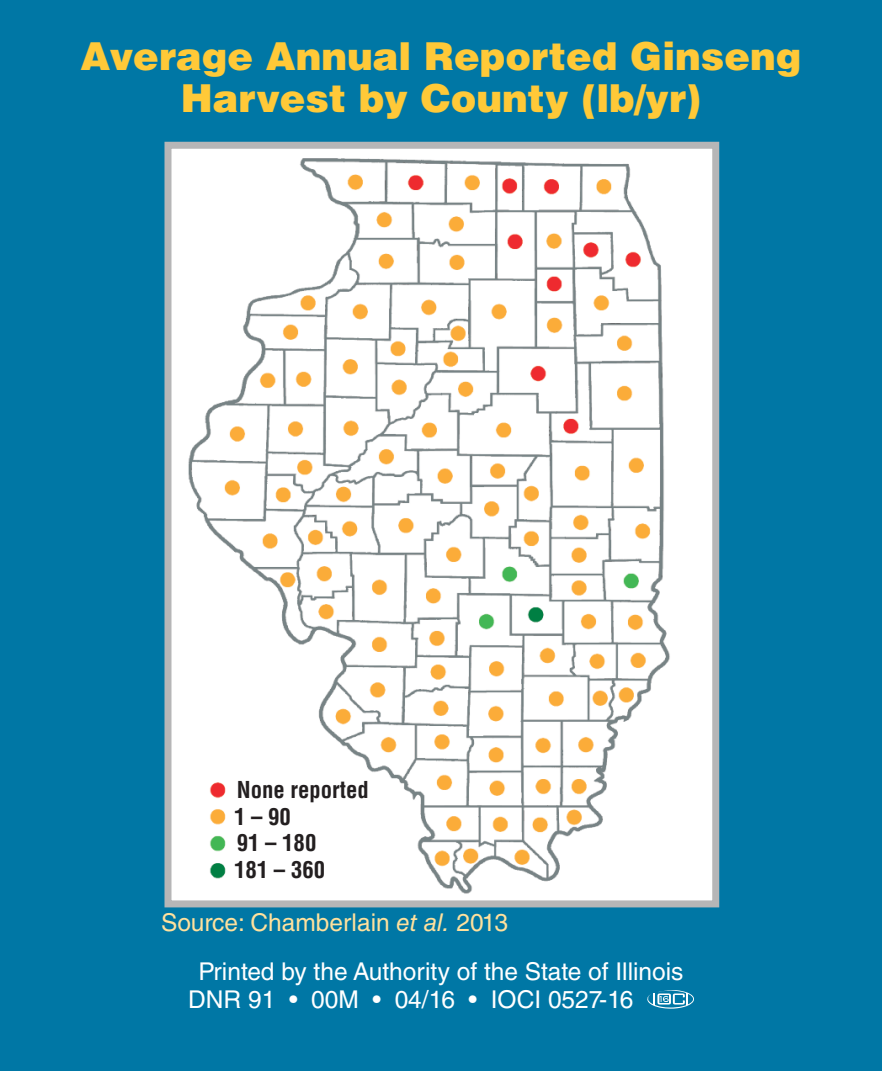
<style>
.page{position:relative;width:882px;height:1071px;background:#0077a5}
.page>*{position:absolute;margin:0;border:0;box-sizing:border-box;transform-origin:0 0}
.t1{font:900 38.5px/42px "Helvetica LT Std";color:#ffc938;text-align:center}
.t2{font:24.5px/28px "Helvetica LT Std";color:#fff}
.t3{font:24.5px "Helvetica LT Std";color:#ffe19d}
.t4{font:700 condensed 22.75px/26.6px "Helvetica LT Std";color:#231f20}
.s1{font-style:italic}
</style>
<div class="page">
<svg style="left:647px;top:990px;width:47px;height:19px"></svg>
<img style="left:172px;top:150px;width:539px;height:749px">
<div style="left:164px;top:142px;width:555px;height:765px;border:7px solid #b6b6b7"></div>
<h1 class="t1" style="left:81px;top:38px;width:722px">Average Annual Reported Ginseng<br>Harvest by County (lb/yr)</h1>
<p class="t4" style="left:234px;top:779px;width:136px">None reported<br>1–90<br>91 – 180<br>181 – 360</p>
<p class="t3" style="left:161px;top:914px;width:349px">Source: Chamberlain <span class="s1">et al.</span> 2013</p>
<p class="t2" style="left:188px;top:959px;width:497px;text-indent:10px">Printed by the Authority of the State of Illinois<br>DNR 91 • 00M • 04/16 • IOCI 0527-16</p>
</div>
